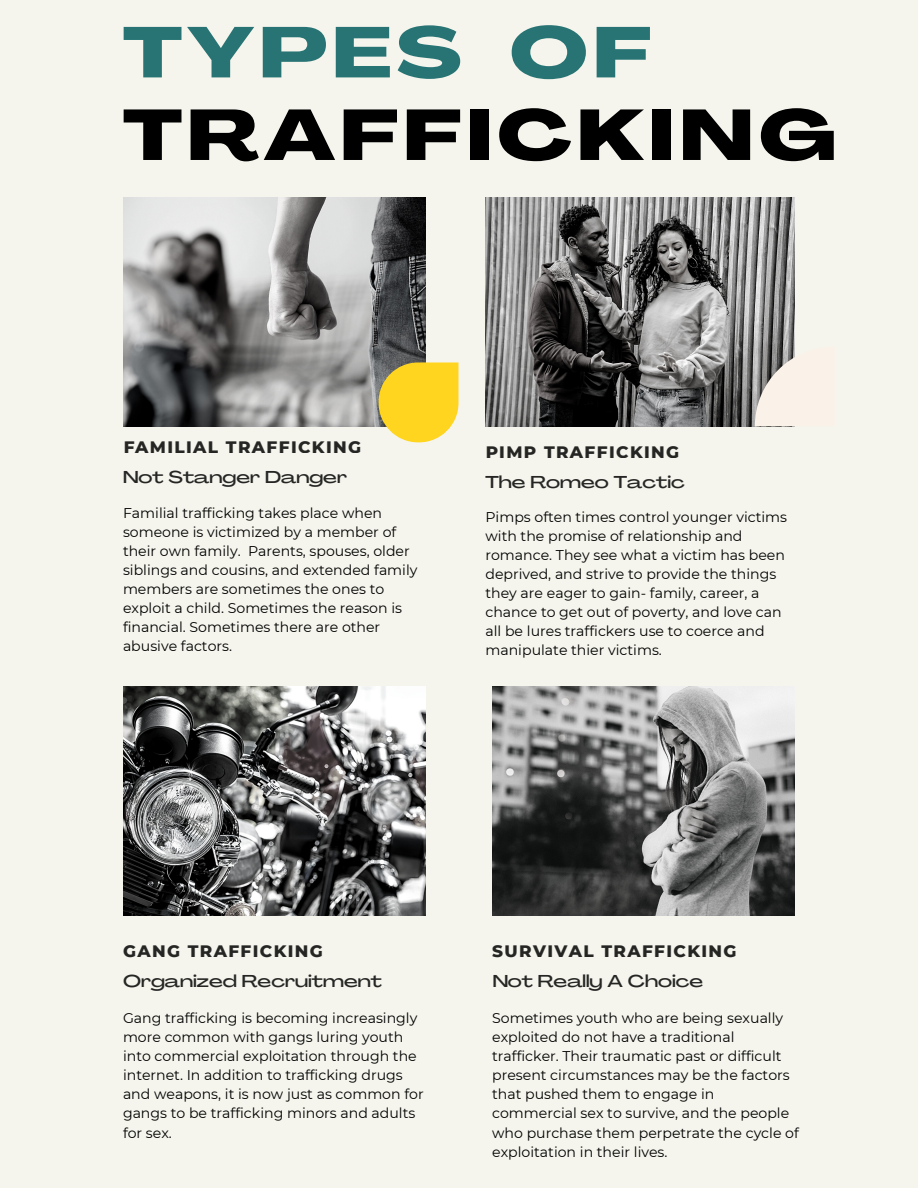
<style>
.page{position:relative;width:918px;height:1188px;background:#f5f5ed}
.page>*{position:absolute;margin:0;border:0;box-sizing:border-box;transform-origin:0 0}
.t1{font:800 70.5px "Agrandir Grand";letter-spacing:.07em;color:#000}
.t2{font:800 70.5px "Agrandir Grand";letter-spacing:.07em;color:#287474}
.t3{font:800 16.95px "Montserrat";letter-spacing:.08em;color:#000}
.t4{font:500 16.95px "Agrandir Grand";color:#000}
.t5{font:14.1px/19px "Montserrat";color:#000}
</style>
<div class="page">
<img style="left:123px;top:686px;width:303px;height:230px">
<img style="left:123px;top:197px;width:303px;height:230px">
<img style="left:485px;top:197px;width:310px;height:230px">
<svg style="left:755px;top:347px;width:40px;height:79px"></svg>
<svg style="left:379px;top:362px;width:79px;height:80px"></svg>
<img style="left:492px;top:686px;width:303px;height:230px">
<h1 class="t2" style="left:123px;top:25px;width:530px">TYPES OF</h1>
<h1 class="t1" style="left:123px;top:107px;width:715px">TRAFFICKING</h1>
<p class="t3" style="left:123px;top:436px;width:240px">FAMILIAL TRAFFICKING</p>
<p class="t4" style="left:123px;top:471px;width:226px">Not Stanger Danger</p>
<p class="t3" style="left:485px;top:441px;width:195px">PIMP TRAFFICKING</p>
<p class="t4" style="left:485px;top:475px;width:201px">The Romeo Tactic</p>
<p class="t5" style="left:123px;top:503px;width:296px">Familial trafficking takes place when someone is victimized by a member of their own family. Parents, spouses, older siblings and cousins, and extended family members are sometimes the ones to exploit a child. Sometimes the reason is financial. Sometimes there are other abusive factors.</p>
<p class="t5" style="left:485px;top:507px;width:303px">Pimps often times control younger victims with the promise of relationship and romance. They see what a victim has been deprived, and strive to provide the things they are eager to gain- family, career, a chance to get out of poverty, and love can all be lures traffickers use to coerce and manipulate thier victims.</p>
<p class="t3" style="left:123px;top:941px;width:201px">GANG TRAFFICKING</p>
<p class="t3" style="left:492px;top:941px;width:246px">SURVIVAL TRAFFICKING</p>
<p class="t4" style="left:123px;top:974px;width:261px">Organized Recruitment</p>
<p class="t4" style="left:492px;top:974px;width:213px">Not Really A Choice</p>
<p class="t5" style="left:123px;top:1009px;width:302px">Gang trafficking is becoming increasingly more common with gangs luring youth into commercial exploitation through the internet. In addition to trafficking drugs and weapons, it is now just as common for gangs to be trafficking minors and adults for sex.</p>
<p class="t5" style="left:492px;top:1009px;width:308px">Sometimes youth who are being sexually exploited do not have a traditional trafficker. Their traumatic past or difficult present circumstances may be the factors that pushed them to engage in commercial sex to survive, and the people who purchase them perpetrate the cycle of exploitation in their lives.</p>
</div>
